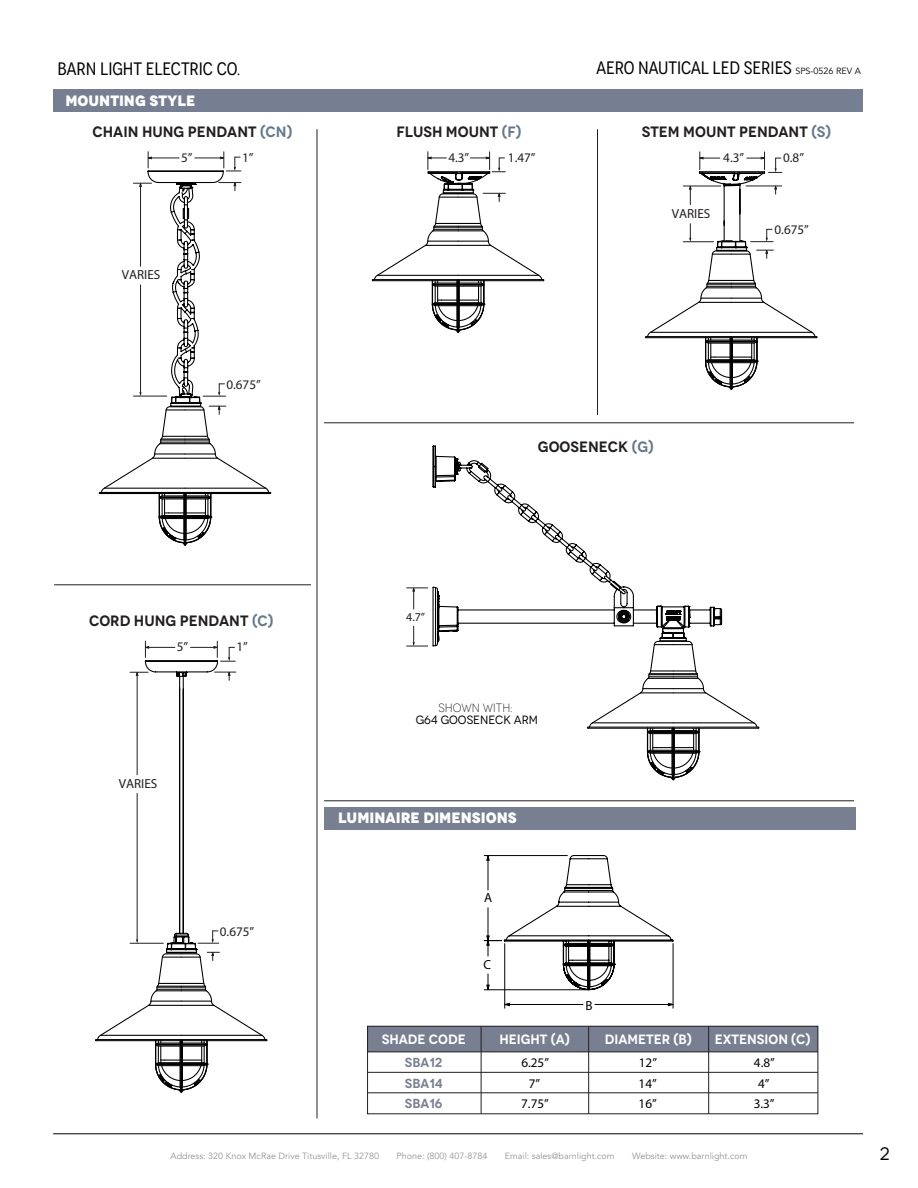
<style>
.page{position:relative;width:918px;height:1188px;background:#fff}
.page>*{position:absolute;margin:0;border:0;box-sizing:border-box;transform-origin:0 0}
.t1{font:18px "Novecentonarrow";color:#000}
.t2{font:18px "Novecento";color:#000}
.t3{font:600 15px/30.8px "Novecento";color:#231f20}
.t4{font:800 15px "Novecento";color:#fff}
.t5{font:600 13.5px "Novecento";color:#fff}
.t6{font:13.2px "Gisha";color:#231f20}
.t7{font:13.2px/20.4px "Gisha";color:#000;text-align:center}
.t8{font:600 13.2px/20.4px "Novecento";color:#777f91}
.t9{font:12px "Novecento";color:#000}
.t10{font:300 12px "Novecento";color:#000}
.t11{font:12px "Gisha";color:#231f20}
.t12{font:9px "Avenir";color:#939598}
.s1{font-family:"Avenir";font-size:9px}
.s2{font-weight:800;color:#fff}
.s3{color:#66788b}
</style>
<div class="page">
<div style="left:53px;top:89px;width:809px;height:23px;background:#767e91"></div>
<hr style="left:53px;top:1134px;width:810px;height:1px;background:#000">
<hr style="left:54px;top:585px;width:257px;height:1px;background:#231f20">
<hr style="left:597px;top:129px;width:1px;height:286px;background:#231f20">
<hr style="left:317px;top:129px;width:1px;height:989px;background:#231f20">
<hr style="left:324px;top:423px;width:530px;height:1px;background:#231f20">
<div style="left:324px;top:807px;width:532px;height:23px;background:#777f91"></div>
<hr style="left:324px;top:801px;width:530px;height:1px;background:#231f20">
<hr style="left:595px;top:1004px;width:78px;height:1px;background:#000">
<hr style="left:505px;top:1004px;width:78px;height:1px;background:#000">
<hr style="left:673px;top:944px;width:1px;height:64px;background:#000">
<hr style="left:504px;top:944px;width:1px;height:64px;background:#000">
<svg style="left:668px;top:1002px;width:6px;height:5px"></svg>
<svg style="left:504px;top:1002px;width:6px;height:5px"></svg>
<div style="left:368px;top:1026px;width:450px;height:26px;background:#777f91"></div>
<div style="left:367px;top:1026px;width:451px;height:88px;border:1px solid #231f20"></div>
<hr style="left:367px;top:1052px;width:451px;height:1px;background:#231f20">
<hr style="left:367px;top:1072px;width:451px;height:1px;background:#231f20">
<hr style="left:481px;top:1026px;width:1px;height:88px;background:#231f20">
<hr style="left:588px;top:1026px;width:1px;height:88px;background:#231f20">
<hr style="left:367px;top:1093px;width:451px;height:1px;background:#231f20">
<hr style="left:708px;top:1026px;width:1px;height:88px;background:#231f20">
<svg style="left:484px;top:855px;width:190px;height:136px"></svg>
<svg style="left:432px;top:445px;width:291px;height:202px"></svg>
<svg style="left:407px;top:626px;width:21px;height:21px"></svg>
<svg style="left:407px;top:587px;width:21px;height:22px"></svg>
<svg style="left:586px;top:640px;width:174px;height:141px"></svg>
<svg style="left:645px;top:152px;width:173px;height:238px"></svg>
<svg style="left:371px;top:152px;width:174px;height:181px"></svg>
<svg style="left:95px;top:641px;width:173px;height:452px"></svg>
<svg style="left:98px;top:152px;width:174px;height:394px"></svg>
<h1 class="t1" style="left:58px;top:58px;width:184px">BARN LIGHT ELECTRIC CO.</h1>
<h1 class="t1" style="left:596px;top:57px;width:266px">AERO NAUTICAL LED SERIES <span class="s1">SPS-0526 REV A</span></h1>
<h2 class="t3" style="left:93px;top:86px;width:201px;text-indent:-27px"><span class="s2">MOUNTING STYLE<br></span>CHAIN HUNG PENDANT <span class="s3">(CN)</span></h2>
<h3 class="t6" style="left:181px;top:149px;width:13px">5”</h3>
<h3 class="t6" style="left:242px;top:149px;width:13px">1”</h3>
<h3 class="t6" style="left:122px;top:267px;width:40px">VARIES</h3>
<h3 class="t6" style="left:226px;top:376px;width:36px">0.675”</h3>
<h2 class="t3" style="left:397px;top:116px;width:126px">FLUSH MOUNT <span class="s3">(F)</span></h2>
<h2 class="t3" style="left:642px;top:116px;width:191px">STEM MOUNT PENDANT <span class="s3">(S)</span></h2>
<h3 class="t6" style="left:448px;top:149px;width:22px">4.3”</h3>
<h3 class="t6" style="left:508px;top:149px;width:29px">1.47”</h3>
<h3 class="t6" style="left:723px;top:149px;width:22px">4.3”</h3>
<h3 class="t6" style="left:783px;top:149px;width:22px">0.8”</h3>
<h3 class="t6" style="left:672px;top:206px;width:40px">VARIES</h3>
<h3 class="t6" style="left:775px;top:222px;width:36px">0.675”</h3>
<h2 class="t3" style="left:538px;top:431px;width:117px">GOOSENECK <span class="s3">(G)</span></h2>
<h2 class="t3" style="left:89px;top:606px;width:186px">CORD HUNG PENDANT <span class="s3">(C)</span></h2>
<h3 class="t6" style="left:177px;top:638px;width:13px">5”</h3>
<h3 class="t6" style="left:236px;top:638px;width:13px">1”</h3>
<h3 class="t6" style="left:119px;top:775px;width:40px">VARIES</h3>
<h3 class="t6" style="left:220px;top:923px;width:36px">0.675”</h3>
<h3 class="t11" style="left:406px;top:610px;width:21px">4.7”</h3>
<h3 class="t10" style="left:439px;top:701px;width:75px">SHOWN WITH:</h3>
<h3 class="t9" style="left:416px;top:712px;width:124px">G64 GOOSENECK ARM</h3>
<h2 class="t4" style="left:338px;top:808px;width:180px">LUMINAIRE DIMENSIONS</h2>
<h3 class="t7" style="left:484px;top:888px;width:10px">A</h3>
<h3 class="t5" style="left:382px;top:1031px;width:86px">SHADE CODE</h3>
<h3 class="t7" style="left:484px;top:954px;width:9px">C</h3>
<h3 class="t5" style="left:499px;top:1031px;width:72px">HEIGHT (A)</h3>
<h3 class="t7" style="left:585px;top:995px;width:9px">B</h3>
<h3 class="t5" style="left:605px;top:1031px;width:89px">DIAMETER (B)</h3>
<h3 class="t8" style="left:405px;top:1053px;width:39px">SBA12</h3>
<h3 class="t7" style="left:521px;top:1052px;width:29px">6.25”</h3>
<h3 class="t7" style="left:639px;top:1052px;width:20px">12”</h3>
<h3 class="t8" style="left:405px;top:1073px;width:39px">SBA14<br>SBA16</h3>
<h3 class="t7" style="left:639px;top:1073px;width:20px;text-align:left">14”<br>16”</h3>
<h3 class="t7" style="left:521px;top:1073px;width:29px">7”<br>7.75”</h3>
<h3 class="t5" style="left:715px;top:1031px;width:97px">EXTENSION (C)</h3>
<h3 class="t7" style="left:754px;top:1052px;width:22px">4.8”</h3>
<h3 class="t7" style="left:754px;top:1073px;width:22px">4”<br>3.3”</h3>
<p class="t12" style="left:171px;top:1151px;width:210px">Address: 320 Knox McRae Drive Titusville, FL 32780</p>
<p class="t12" style="left:397px;top:1151px;width:92px">Phone: (800) 407-8784</p>
<p class="t12" style="left:505px;top:1151px;width:111px">Email: sales@barnlight.com</p>
<p class="t12" style="left:632px;top:1151px;width:117px">Website: www.barnlight.com</p>
<h1 class="t2" style="left:880px;top:1143px;width:11px">2</h1>
</div>
